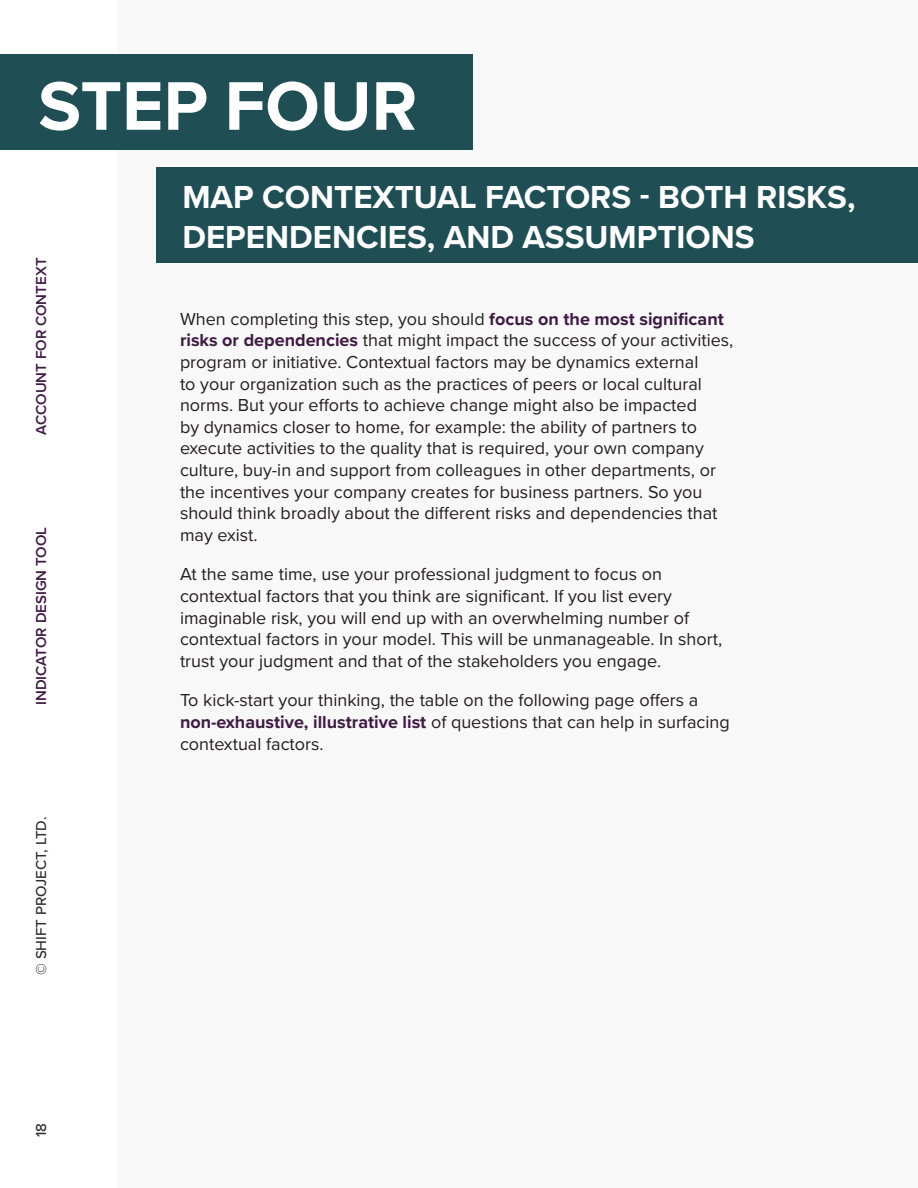
<style>
.page{position:relative;width:918px;height:1188px;background:#fff}
.page>*{position:absolute;margin:0;border:0;box-sizing:border-box;transform-origin:0 0}
.t1{font:700 71.25px "Proxima Nova";color:#fff}
.t2{font:700 33px/39.6px "Proxima Nova";color:#fff}
.t3{font:18px/21.6px "Proxima Nova";color:#231f20}
.t4{font:600 15px "Proxima Nova";color:#3e1b43}
.t5{font:500 15px "Proxima Nova";color:#312f30}
.s1{font-weight:700;color:#3e1b43}
</style>
<div class="page">
<div style="left:117px;top:0;width:801px;height:1188px;background:#f8f8f8"></div>
<div style="left:0;top:54px;width:473px;height:95px;background:#1f4e54"></div>
<div style="left:156px;top:167px;width:762px;height:96px;background:#1f4e54"></div>
<p class="t1" style="left:38px;top:53px;width:381px">STEP FOUR</p>
<p class="t4" style="left:30px;top:435px;width:179px;rotate:-90deg">ACCOUNT FOR CONTEXT</p>
<p class="t4" style="left:30px;top:705px;width:180px;rotate:-90deg">INDICATOR DESIGN TOOL</p>
<p class="t5" style="left:30px;top:975px;width:160px;rotate:-90deg">© SHIFT PROJECT, LTD.</p>
<p class="t5" style="left:30px;top:1137px;width:16px;rotate:-90deg">18</p>
<p class="t2" style="left:182px;top:177px;width:675px">MAP CONTEXTUAL FACTORS - BOTH RISKS,<br>DEPENDENCIES, AND ASSUMPTIONS</p>
<p class="t3" style="left:180px;top:307px;width:555px">When completing this step, you should <span class="s1">focus on the most significant risks or dependencies</span> that might impact the success of your activities, program or initiative. Contextual factors may be dynamics external<br>to your organization such as the practices of peers or local cultural norms. But your efforts to achieve change might also be impacted<br>by dynamics closer to home, for example: the ability of partners to execute activities to the quality that is required, your own company culture, buy-in and support from colleagues in other departments, or the incentives your company creates for business partners. So you should think broadly about the different risks and dependencies that may exist.</p>
<p class="t3" style="left:180px;top:563px;width:544px">At the same time, use your professional judgment to focus on contextual factors that you think are significant. If you list every imaginable risk, you will end up with an overwhelming number of contextual factors in your model. This will be unmanageable. In short, trust your judgment and that of the stakeholders you engage.</p>
<p class="t3" style="left:180px;top:689px;width:551px">To kick-start your thinking, the table on the following page offers a <span class="s1">non-exhaustive, illustrative list</span> of questions that can help in surfacing contextual factors.</p>
</div>
